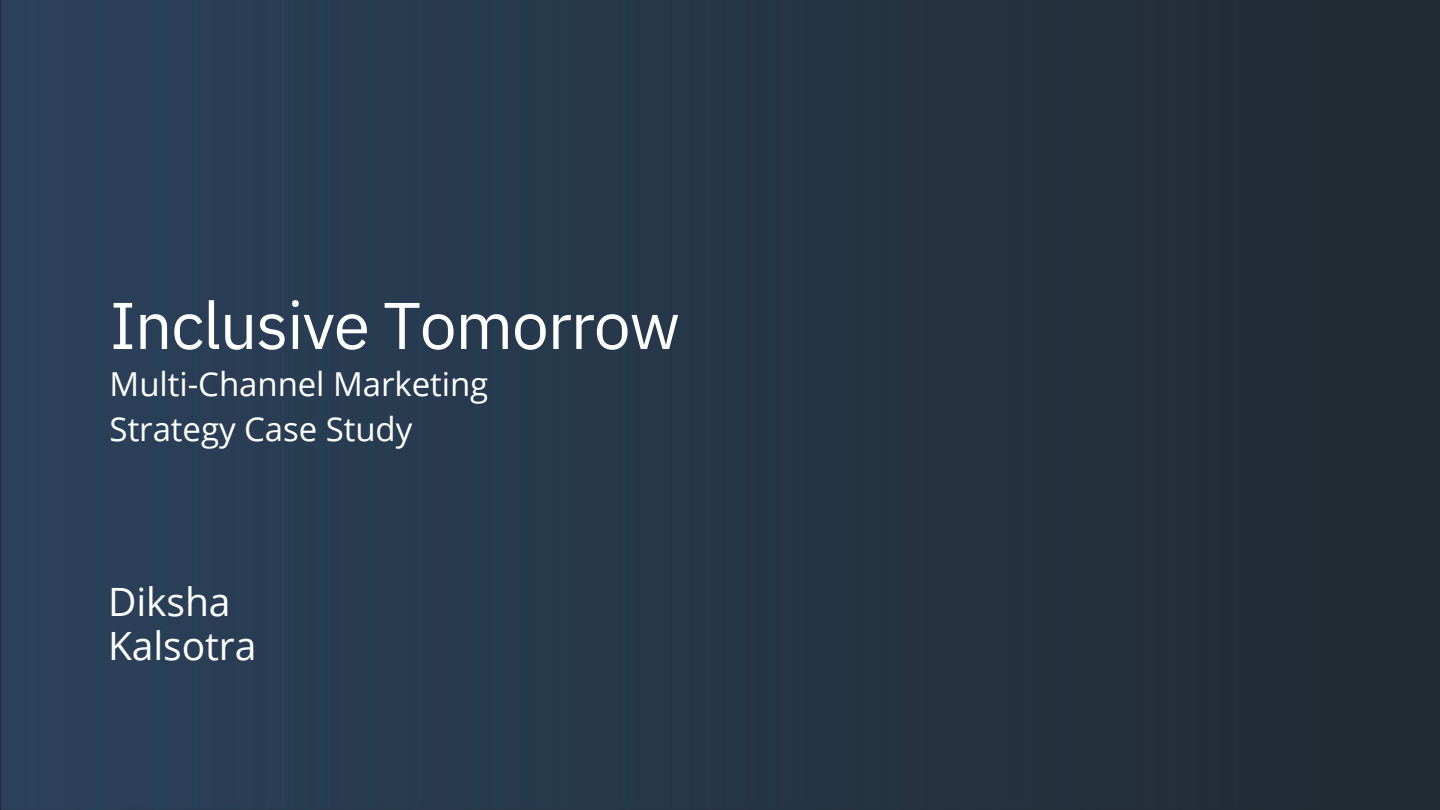
<style>
.page{position:relative;width:1440px;height:810px;background:#fff}
.page>*{position:absolute;margin:0;border:0;box-sizing:border-box;transform-origin:0 0}
.t1{font:66px "IBM Plex Sans";letter-spacing:-.02em;color:#fff}
.t2{font:39px/43.5px "Open Sans";color:#fff}
.t3{font:33px/45.8px "Open Sans";color:#fff}
</style>
<div class="page">
<img style="left:1px;top:0;width:1439px;height:809px">
<h1 class="t1" style="left:110px;top:281px;width:572px">Inclusive Tomorrow</h1>
<p class="t3" style="left:110px;top:360px;width:380px">Multi-Channel Marketing<br>Strategy Case Study</p>
<p class="t2" style="left:108px;top:579px;width:150px">Diksha<br>Kalsotra</p>
</div>
